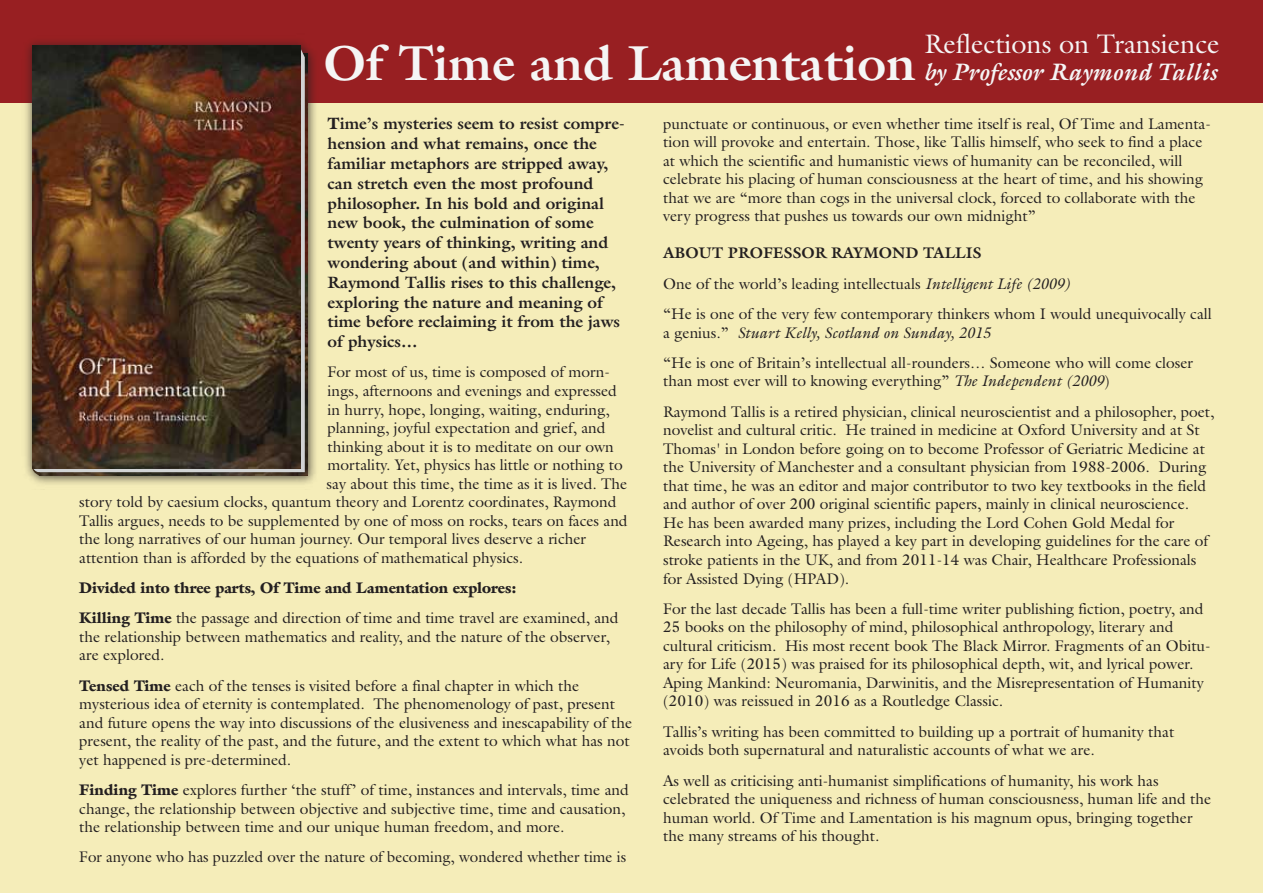
<style>
.page{position:relative;width:1263px;height:893px;background:#f5edb9}
.page>*{position:absolute;margin:0;border:0;box-sizing:border-box;transform-origin:0 0}
.t1{font:27px "Galliard";color:#f5f5f5}
.t2{font:italic 700 24px "Galliard";color:#f5f5f5}
.t3{font:700 16.5px/19.8px "Galliard";color:#231f20}
.t4{font:15.45px/18.5px "Galliard";color:#231f20}
.t5{font:900 15.45px/30.3px "Galliard";color:#231f20}
.s1{font-style:normal;font-size:49.5px}
.s2{font-weight:900}
.s3{font-weight:400}
.s4{font-weight:700}
.s5{font-style:italic}
</style>
<div class="page">
<div style="left:0;top:0;width:1263px;height:102px;background:#981f22"></div>
<img style="left:20px;top:41px;width:301px;height:443px">
<img style="left:40px;top:54px;width:268px;height:422px">
<svg style="left:40px;top:46px;width:265px;height:426px;fill:#d1d3d4"></svg>
<img style="left:32px;top:46px;width:268px;height:422px">
<svg style="left:32px;top:468px;width:8px;height:8px"></svg>
<h1 class="t1" style="left:924px;top:26px;width:297px">Reflections on Transience</h1>
<h2 class="t2" style="left:323px;top:57px;width:895px"><span class="s1">Of Time and Lamentation</span> by Professor Raymond Tallis</h2>
<p class="t3" style="left:328px;top:114px;width:299px"><span class="s2">T</span>ime’s mysteries seem to resist compre&shy;hension and what remains, once the familiar metaphors are stripped away, can stretch even the most profound philosopher. In his bold and original new book, the culmination of some twenty years of thinking, writing and wondering about (and within) time, Raymond Tallis rises to this challenge, exploring the nature and meaning of time before reclaiming it from the jaws of physics…</p>
<p class="t4" style="left:328px;top:363px;width:284px">For most of us, time is composed of morn-</p>
<p class="t4" style="left:328px;top:381px;width:291px">ings, afternoons and evenings and expressed</p>
<p class="t4" style="left:328px;top:400px;width:284px">in hurry, hope, longing, waiting, enduring,</p>
<p class="t4" style="left:328px;top:418px;width:279px">planning, joyful expectation and grief, and</p>
<p class="t4" style="left:328px;top:437px;width:288px">thinking about it is to meditate on our own</p>
<p class="t4" style="left:328px;top:455px;width:297px">mortality. Yet, physics has little or nothing to</p>
<p class="t4" style="left:327px;top:474px;width:302px">say about this time, the time as it is lived. The</p>
<p class="t4" style="left:79px;top:492px;width:539px">story told by caesium clocks, quantum theory and Lorentz coordinates, Raymond</p>
<p class="t4" style="left:79px;top:511px;width:550px">Tallis argues, needs to be supplemented by one of moss on rocks, tears on faces and</p>
<p class="t4" style="left:79px;top:529px;width:508px">the long narratives of our human journey. Our temporal lives deserve a richer</p>
<p class="t4" style="left:79px;top:548px;width:445px">attention than is afforded by the equations of mathematical physics.</p>
<p class="t5" style="left:79px;top:573px;width:541px">Divided into three parts, Of Time and Lamentation explores:<br>Killing Time <span class="s3">the passage and direction of time and time travel are examined, and</span></p>
<p class="t4" style="left:79px;top:627px;width:532px">the relationship between mathematics and reality, and the nature of the observer, are explored.</p>
<p class="t4" style="left:79px;top:676px;width:554px"><span class="s2">Tensed Time</span> each of the tenses is visited before a final chapter in which the mysterious idea of eternity is contemplated. The phenomenology of past, present and future opens the way into discussions of the elusiveness and inescapability of the present, the reality of the past, and the future, and the extent to which what has not yet happened is pre-determined.</p>
<p class="t4" style="left:79px;top:780px;width:551px"><span class="s2">Finding Time</span> explores further ‘the stuff’ of time, instances and intervals, time and change, the relationship between objective and subjective time, time and causation, the relationship between time and our unique human freedom, and more.</p>
<p class="t4" style="left:79px;top:848px;width:548px">For anyone who has puzzled over the nature of becoming, wondered whether time is</p>
<p class="t4" style="left:663px;top:114px;width:549px">punctuate or continuous, or even whether time itself is real, Of Time and Lamenta&shy;tion will provoke and entertain. Those, like Tallis himself, who seek to find a place at which the scientific and humanistic views of humanity can be reconciled, will celebrate his placing of human consciousness at the heart of time, and his showing that we are “more than cogs in the universal clock, forced to collaborate with the very progress that pushes us towards our own midnight”</p>
<p class="t4" style="left:663px;top:238px;width:550px;line-height:30.3px"><span class="s4">ABOUT PROFESSOR RAYMOND TALLIS<br></span>One of the world’s leading intellectuals <span class="s5">Intelligent Life (2009)<br></span>“He is one of the very few contemporary thinkers whom I would unequivocally call</p>
<p class="t4" style="left:663px;top:317px;width:531px;line-height:30.3px">a genius.” <span class="s5">Stuart Kelly, Scotland on Sunday, 2015<br></span>“He is one of Britain’s intellectual all-rounders… Someone who will come closer</p>
<p class="t4" style="left:663px;top:366px;width:553px;line-height:30.3px">than most ever will to knowing everything” <span class="s5">The Independent (2009</span>)<br>Raymond Tallis is a retired physician, clinical neuroscientist and a philosopher, poet,</p>
<p class="t4" style="left:663px;top:421px;width:547px">novelist and cultural critic. He trained in medicine at Oxford University and at St Thomas' in London before going on to become Professor of Geriatric Medicine at the University of Manchester and a consultant physician from 1988-2006. During that time, he was an editor and major contributor to two key textbooks in the field and author of over 200 original scientific papers, mainly in clinical neuroscience.<br>He has been awarded many prizes, including the Lord Cohen Gold Medal for Research into Ageing, has played a key part in developing guidelines for the care of stroke patients in the UK, and from 2011-14 was Chair, Healthcare Professionals for Assisted Dying (HPAD).</p>
<p class="t4" style="left:663px;top:599px;width:549px">For the last decade Tallis has been a full-time writer publishing fiction, poetry, and 25 books on the philosophy of mind, philosophical anthropology, literary and cultural criticism. His most recent book The Black Mirror. Fragments of an Obitu&shy;ary for Life (2015) was praised for its philosophical depth, wit, and lyrical power.<br>Aping Mankind: Neuromania, Darwinitis, and the Misrepresentation of Humanity (2010) was reissued in 2016 as a Routledge Classic.</p>
<p class="t4" style="left:663px;top:722px;width:513px">Tallis’s writing has been committed to building up a portrait of humanity that avoids both supernatural and naturalistic accounts of what we are.</p>
<p class="t4" style="left:663px;top:771px;width:549px">As well as criticising anti-humanist simplifications of humanity, his work has celebrated the uniqueness and richness of human consciousness, human life and the human world. Of Time and Lamentation is his magnum opus, bringing together the many streams of his thought.</p>
</div>
